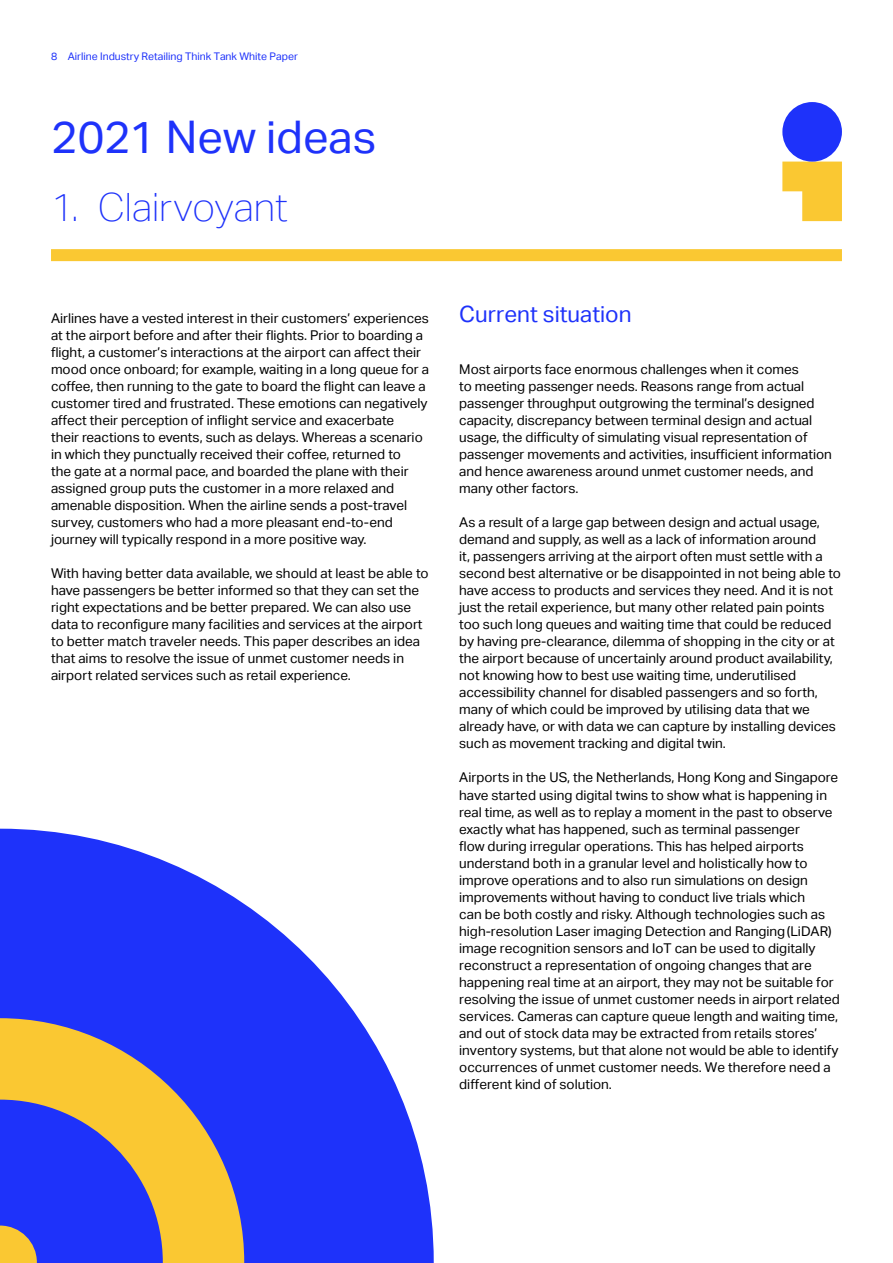
<style>
.page{position:relative;width:893px;height:1263px;background:#fff}
.page>*{position:absolute;margin:0;border:0;box-sizing:border-box;transform-origin:0 0}
.t1{font:45px "Aktiv Grotesk";color:#1e32fa}
.t2{font:100 39px "Aktiv Grotesk";color:#1e32fa}
.t3{font:22.5px "Aktiv Grotesk";color:#1e32fa}
.t4{font:13.5px/17px "Aktiv Grotesk";color:#000}
.t5{font:10.5px "Aktiv Grotesk";color:#1e32fa}
</style>
<div class="page">
<svg style="left:782px;top:162px;width:60px;height:59px"></svg>
<div style="left:782px;top:102px;width:60px;height:60px;background:#1e32fa;border-radius:50%"></div>
<div style="left:51px;top:249px;width:791px;height:12px;background:#fac832"></div>
<svg style="left:0;top:829px;width:434px;height:434px;fill:#1e32fa"></svg>
<svg style="left:0;top:1018px;width:244px;height:245px;background:#8075a0"></svg>
<svg style="left:0;top:1225px;width:37px;height:38px"></svg>
<p class="t5" style="left:51px;top:50px;width:248px">8 Airline Industry Retailing Think Tank White Paper</p>
<h1 class="t1" style="left:51px;top:111px;width:327px">2021 New ideas</h1>
<h2 class="t2" style="left:51px;top:185px;width:238px">1. Clairvoyant</h2>
<p class="t4" style="left:51px;top:310px;width:380px">Airlines have a vested interest in their customers’ experiences at the airport before and after their flights. Prior to boarding a flight, a customer’s interactions at the airport can affect their mood once onboard; for example, waiting in a long queue for a coffee, then running to the gate to board the flight can leave a customer tired and frustrated. These emotions can negatively affect their perception of inflight service and exacerbate<br>their reactions to events, such as delays. Whereas a scenario in which they punctually received their coffee, returned to<br>the gate at a normal pace, and boarded the plane with their assigned group puts the customer in a more relaxed and amenable disposition. When the airline sends a post-travel survey, customers who had a more pleasant end-to-end journey will typically respond in a more positive way.</p>
<p class="t4" style="left:51px;top:565px;width:379px">With having better data available, we should at least be able to have passengers be better informed so that they can set the right expectations and be better prepared. We can also use data to reconfigure many facilities and services at the airport to better match traveler needs. This paper describes an idea that aims to resolve the issue of unmet customer needs in airport related services such as retail experience.</p>
<h3 class="t3" style="left:459px;top:301px;width:174px">Current situation</h3>
<p class="t4" style="left:459px;top:361px;width:374px">Most airports face enormous challenges when it comes<br>to meeting passenger needs. Reasons range from actual passenger throughput outgrowing the terminal’s designed capacity, discrepancy between terminal design and actual usage, the difficulty of simulating visual representation of passenger movements and activities, insufficient information and hence awareness around unmet customer needs, and many other factors.</p>
<p class="t4" style="left:459px;top:514px;width:383px">As a result of a large gap between design and actual usage, demand and supply, as well as a lack of information around<br>it, passengers arriving at the airport often must settle with a second best alternative or be disappointed in not being able to have access to products and services they need. And it is not just the retail experience, but many other related pain points too such long queues and waiting time that could be reduced by having pre-clearance, dilemma of shopping in the city or at the airport because of uncertainly around product availability, not knowing how to best use waiting time, underutilised accessibility channel for disabled passengers and so forth, many of which could be improved by utilising data that we already have, or with data we can capture by installing devices such as movement tracking and digital twin.</p>
<p class="t4" style="left:459px;top:769px;width:382px">Airports in the US, the Netherlands, Hong Kong and Singapore have started using digital twins to show what is happening in real time, as well as to replay a moment in the past to observe exactly what has happened, such as terminal passenger<br>flow during irregular operations. This has helped airports understand both in a granular level and holistically how to improve operations and to also run simulations on design improvements without having to conduct live trials which<br>can be both costly and risky. Although technologies such as high-resolution Laser imaging Detection and Ranging (LiDAR) image recognition sensors and IoT can be used to digitally reconstruct a representation of ongoing changes that are happening real time at an airport, they may not be suitable for resolving the issue of unmet customer needs in airport related services. Cameras can capture queue length and waiting time, and out of stock data may be extracted from retails stores’ inventory systems, but that alone not would be able to identify occurrences of unmet customer needs. We therefore need a different kind of solution.</p>
</div>
